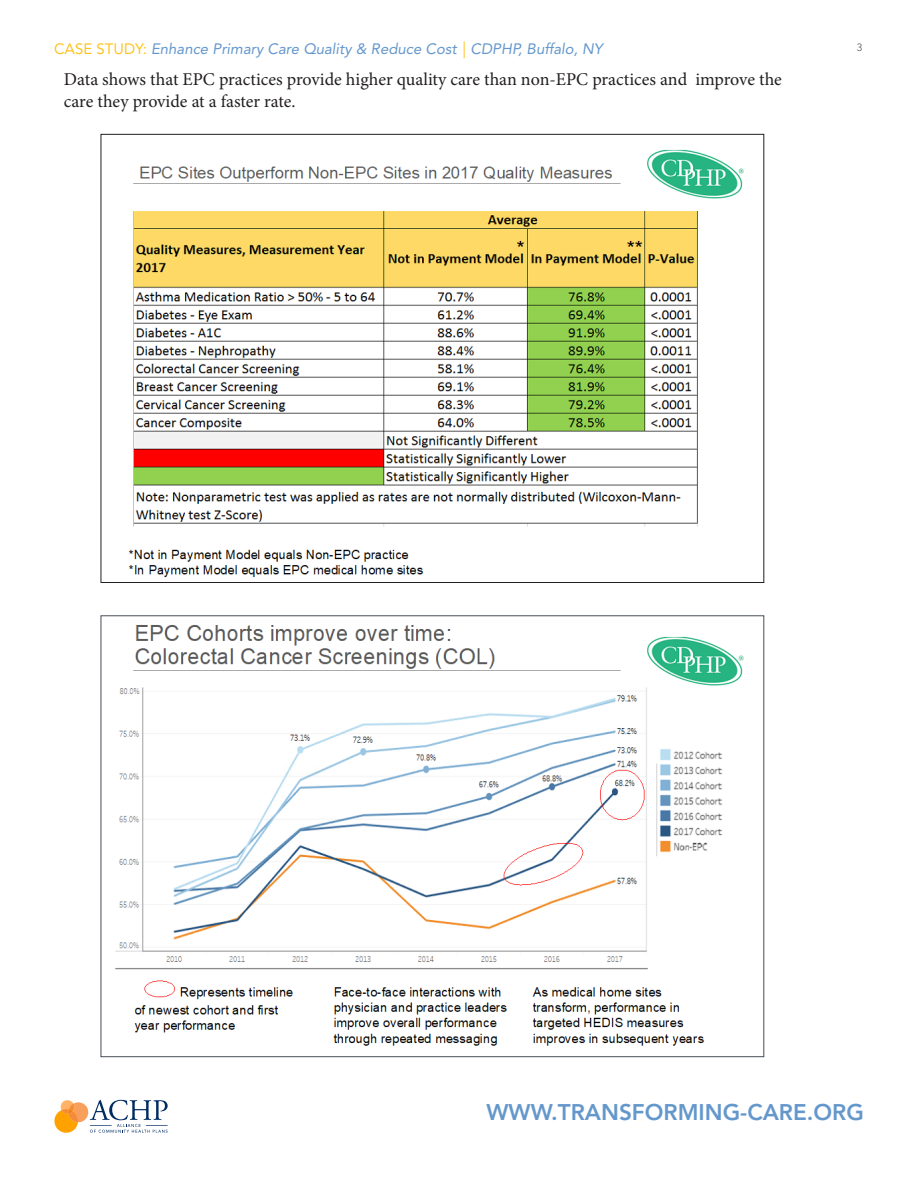
<style>
.page{position:relative;width:918px;height:1188px;background:#fff}
.page>*{position:absolute;margin:0;border:0;box-sizing:border-box;transform-origin:0 0}
.t1{font:800 22.5px "Avenir LT Std";color:#6497cb}
.t2{font:18px/21.6px "Minion Pro";color:#231f20}
.t3{font:italic 15px "Avenir LT Std";color:#6497cb}
.t4{font:300 10.5px "Avenir";color:#484d57}
.s1{font-style:normal;color:#fec422}
.s2{color:#fec422}
</style>
<div class="page">
<svg style="left:54px;top:1100px;width:114px;height:33px"></svg>
<img style="left:128px;top:149px;width:616px;height:428px">
<img style="left:115px;top:625px;width:629px;height:421px">
<p class="t3" style="left:54px;top:40px;width:550px"><span class="s1">CASE STUDY:</span> Enhance Primary Care Quality &amp; Reduce Cost <span class="s2">|</span> CDPHP, Buffalo, NY</p>
<p class="t2" style="left:64px;top:68px;width:720px">Data shows that EPC practices provide higher quality care than non-EPC practices and improve the care they provide at a faster rate.</p>
<p class="t4" style="left:857px;top:41px;width:7px">3</p>
<p class="t1" style="left:487px;top:1099px;width:379px">WWW.TRANSFORMING-CARE.ORG</p>
</div>
